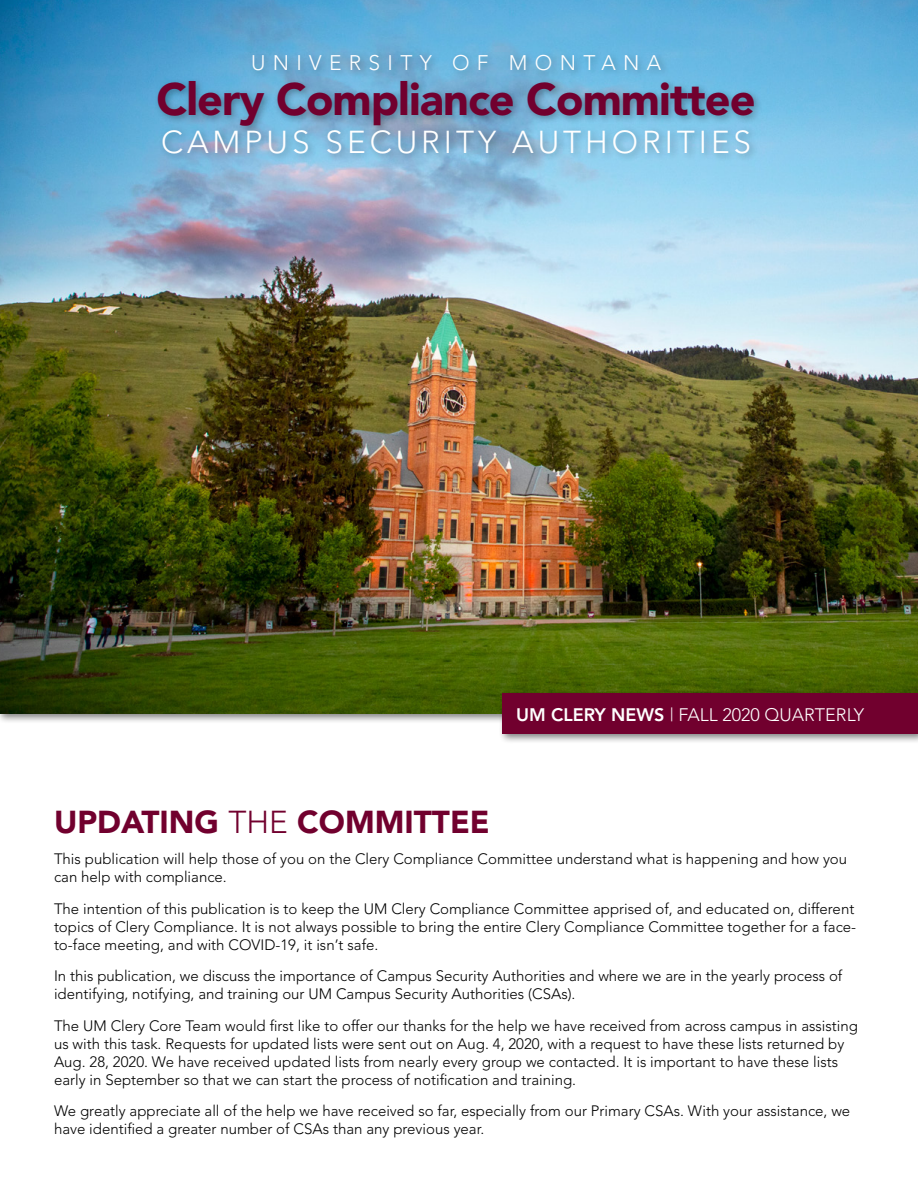
<style>
.page{position:relative;width:918px;height:1188px;background:#fff}
.page>*{position:absolute;margin:0;border:0;box-sizing:border-box;transform-origin:0 0}
.t1{font:900 45px "Avenir";letter-spacing:-.02em;color:#71002e}
.t2{font:300 31.5px "Avenir";letter-spacing:.125em;color:#fff}
.t3{font:900 31.5px "Avenir";color:#71002e}
.t4{font:300 21px "Avenir";letter-spacing:.35em;color:#fff}
.t5{font:300 18px "Avenir";color:#fff}
.t6{font:300 15px/18px "Avenir";color:#000}
.s1{font-weight:800}
.s2{font-weight:300}
</style>
<div class="page">
<img style="left:0;top:0;width:918px;height:714px">
<div style="left:154px;top:51px;width:609px;height:112px;background:#000;opacity:.3"></div>
<div style="left:498px;top:689px;width:420px;height:55px;background:#000;opacity:.5"></div>
<div style="left:503px;top:694px;width:415px;height:40px;background:#71002e"></div>
<h3 class="t4" style="left:251px;top:50px;width:411px">University of MontanA</h3>
<h1 class="t1" style="left:157px;top:72px;width:601px">Clery Compliance Committee</h1>
<h2 class="t2" style="left:161px;top:123px;width:592px">Cam pus Secu rity Authorities</h2>
<p class="t5" style="left:516px;top:704px;width:349px"><span class="s1">UM CLERY NEWS</span> | Fall 2020 Quarterly</p>
<h2 class="t3" style="left:54px;top:802px;width:437px">UpDating <span class="s2">the</span> Committee</h2>
<p class="t6" style="left:54px;top:850px;width:795px">This publication will help those of you on the Clery Compliance Committee understand what is happening and how you can help with compliance.</p>
<p class="t6" style="left:54px;top:899px;width:804px">The intention of this publication is to keep the UM Clery Compliance Committee apprised of, and educated on, different topics of Clery Compliance. It is not always possible to bring the entire Clery Compliance Committee together for a face&shy;to-face meeting, and with COVI D-19, it isn’t safe.</p>
<p class="t6" style="left:54px;top:967px;width:790px">I n this publication, we discuss the importance of Campus Security Authorities and where we are in the yearly process of identifying, notifying, and training our UM Campus Security Authorities (CSAs).</p>
<p class="t6" style="left:54px;top:1016px;width:806px">The UM Clery Core Team would first like to offer our thanks for the help we have received from across campus in assisting us with this task. Requests for updated lists were sent out on Aug. 4, 2020, with a request to have these lists returned by Aug. 28, 2020. We have received updated lists from nearly every group we contacted. It is important to have these lists early in September so that we can start the process of notification and training.</p>
<p class="t6" style="left:54px;top:1102px;width:798px">We greatly appreciate all of the help we have received so far, especially from our Primary CSAs. With your assistance, we have identified a greater number of CSAs than any previous year.</p>
</div>
